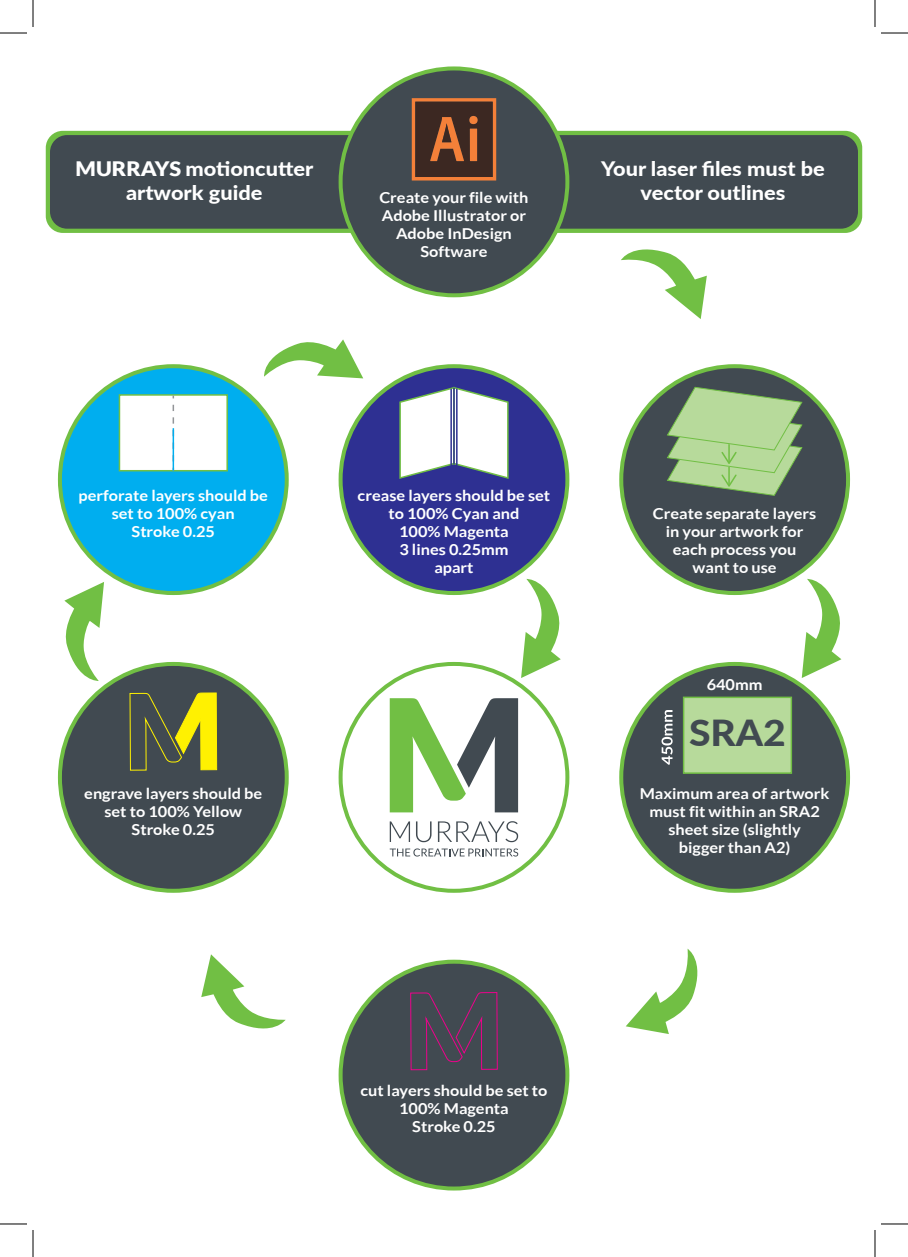
<style>
.page{position:relative;width:908px;height:1257px;background:#fff}
.page>*{position:absolute;margin:0;border:0;box-sizing:border-box;transform-origin:0 0}
.t1{font:800 35.9px "Lato";color:#414a51;scale:1.09 1}
.t2{font:800 20px/24px "Lato";color:#fff;text-align:center;scale:1.09 1}
.t3{font:700 15px/18px "Lato";color:#fff;text-align:center;scale:1.09 1}
.s1{font-weight:900}
</style>
<div class="page">
<div style="left:46px;top:131px;width:816px;height:102px;background:#71bf44;border-radius:17px"></div>
<div style="left:50px;top:135px;width:808px;height:94px;background:#414a51;border-radius:17px"></div>
<svg style="left:803px;top:597px;width:38px;height:62px"></svg>
<svg style="left:522px;top:597px;width:39px;height:65px"></svg>
<svg style="left:339px;top:66px;width:230px;height:231px;fill:#414a51"></svg>
<svg style="left:58px;top:364px;width:231px;height:222px;fill:#00aeef"></svg>
<svg style="left:339px;top:364px;width:230px;height:231px;fill:#2e3092"></svg>
<svg style="left:619px;top:364px;width:231px;height:231px;fill:#414a51"></svg>
<svg style="left:58px;top:671px;width:231px;height:221px;fill:#414a51"></svg>
<svg style="left:339px;top:662px;width:230px;height:230px"></svg>
<svg style="left:619px;top:662px;width:231px;height:230px;fill:#414a51"></svg>
<svg style="left:339px;top:959px;width:230px;height:231px;fill:#414a51"></svg>
<svg style="left:390px;top:821px;width:20px;height:21px"></svg>
<svg style="left:416px;top:821px;width:15px;height:21px"></svg>
<svg style="left:438px;top:821px;width:80px;height:21px"></svg>
<svg style="left:390px;top:698px;width:128px;height:114px"></svg>
<svg style="left:390px;top:848px;width:128px;height:8px"></svg>
<svg style="left:412px;top:98px;width:84px;height:82px;background:#6f4129"></svg>
<svg style="left:621px;top:249px;width:86px;height:70px"></svg>
<svg style="left:626px;top:948px;width:72px;height:86px"></svg>
<svg style="left:62px;top:582px;width:42px;height:100px"></svg>
<svg style="left:201px;top:954px;width:85px;height:75px"></svg>
<svg style="left:262px;top:339px;width:101px;height:39px"></svg>
<svg style="left:666px;top:386px;width:137px;height:111px;background:#94b382"></svg>
<div style="left:683px;top:696px;width:109px;height:78px;background:#b7da9b;border:2px solid #71bf44"></div>
<svg style="left:661px;top:710px;width:12px;height:55px"></svg>
<div style="left:119px;top:394px;width:109px;height:77px;background:#fff;border:2px solid #71bf44"></div>
<svg style="left:129px;top:372px;width:89px;height:399px"></svg>
<hr style="left:173px;top:428px;width:1px;height:43px;background:#00aeef">
<svg style="left:399px;top:386px;width:111px;height:94px"></svg>
<hr style="left:450px;top:389px;width:2px;height:76px;background:#2e3092">
<hr style="left:453px;top:388px;width:2px;height:76px;background:#2e3092">
<hr style="left:456px;top:389px;width:2px;height:76px;background:#2e3092">
<svg style="left:410px;top:991px;width:88px;height:79px;background:#4e4455"></svg>
<svg style="left:0;top:33px;width:27px;height:1px"></svg>
<svg style="left:881px;top:33px;width:27px;height:1px"></svg>
<svg style="left:0;top:1223px;width:27px;height:1px"></svg>
<svg style="left:881px;top:1223px;width:27px;height:1px"></svg>
<svg style="left:33px;top:0;width:1px;height:27px"></svg>
<svg style="left:33px;top:1230px;width:1px;height:27px"></svg>
<svg style="left:875px;top:0;width:1px;height:27px"></svg>
<svg style="left:875px;top:1230px;width:1px;height:27px"></svg>
<h2 class="t2" style="left:76px;top:156px;width:220px"><span class="s1">MURRAYS</span> motioncutter artwork guide</h2>
<h2 class="t2" style="left:601px;top:156px;width:207px">Your laser files must be</h2>
<p class="t3" style="left:379px;top:188px;width:138px">Create your file with</p>
<h2 class="t2" style="left:641px;top:180px;width:134px">vector outlines</h2>
<p class="t3" style="left:382px;top:206px;width:134px">Adobe Illustrator or<br>Adobe InDesign<br>Software</p>
<p class="t3" style="left:79px;top:486px;width:175px">perforate layers should be set to 100% cyan<br>Stroke 0.25</p>
<p class="t3" style="left:358px;top:486px;width:178px">crease layers should be set to 100% Cyan and<br>100% Magenta<br>3 lines 0.25mm<br>apart</p>
<p class="t3" style="left:653px;top:504px;width:151px">Create separate layers in your artwork for each process you want to use</p>
<p class="t3" style="left:707px;top:675px;width:53px">640mm</p>
<h1 class="t1" style="left:689px;top:706px;width:90px">SRA2</h1>
<p class="t3" style="left:84px;top:784px;width:165px">engrave layers should be set to 100% Yellow<br>Stroke 0.25</p>
<p class="t3" style="left:640px;top:784px;width:176px">Maximum area of artwork must fit within an SRA2 sheet size (slightly<br>bigger than A2)</p>
<p class="t3" style="left:360px;top:1081px;width:173px">cut layers should be set to<br>100% Magenta<br>Stroke 0.25</p>
</div>
